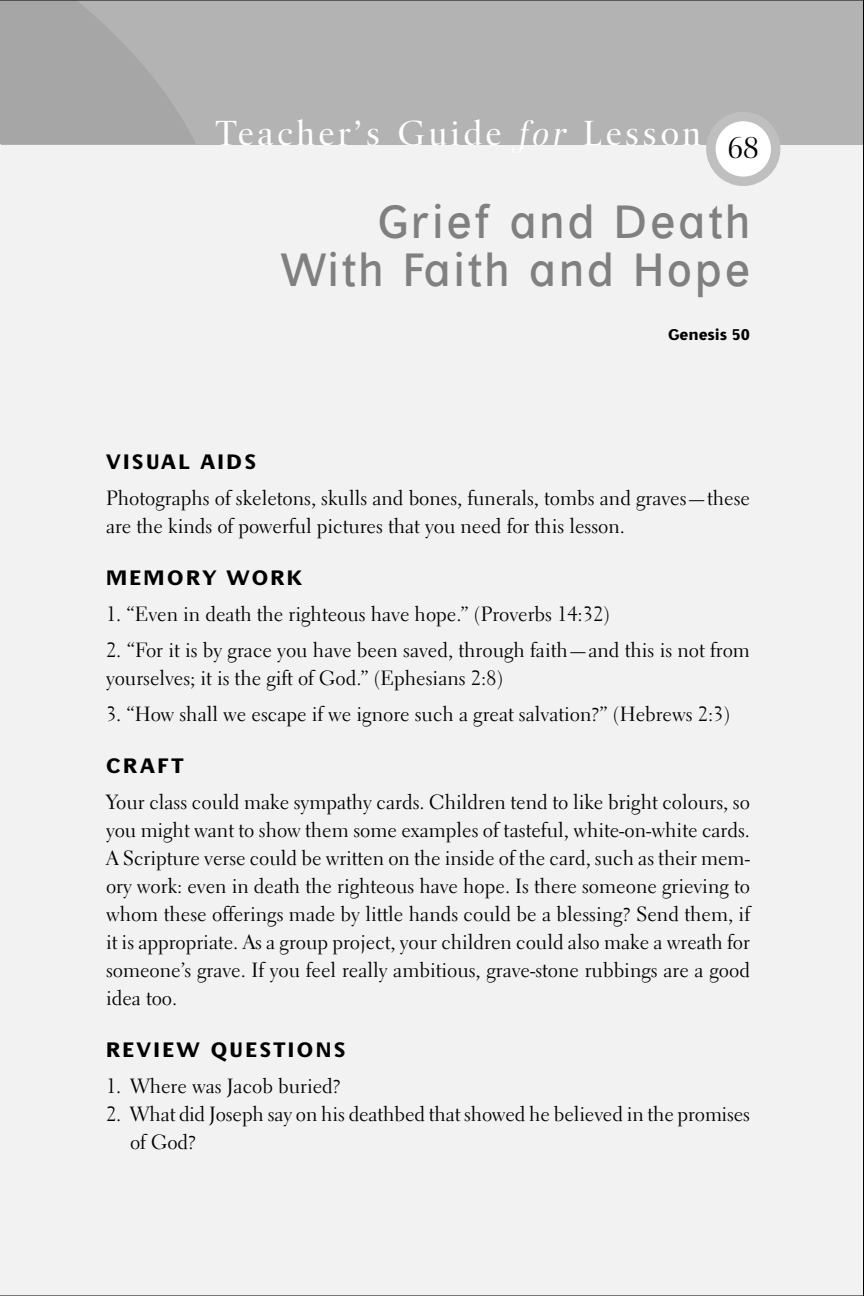
<style>
.page{position:relative;width:864px;height:1296px;background:#f2f2f2}
.page>*{position:absolute;margin:0;border:0;box-sizing:border-box;transform-origin:0 0}
.t1{font:48px/48px "Ulissa";letter-spacing:.065em;color:#808080;text-align:right}
.t2{font:36px "Promemoria";letter-spacing:.1em;color:#fff}
.t3{font:30px "Promemoria";color:#000}
.t4{font:700 21.6px "Ulissa";letter-spacing:.115em;color:#000}
.t5{font:20.4px/28px "Electra LH";color:#000}
.t6{font:700 16px "Ulissa";color:#000}
.s1{font-style:italic}
</style>
<div class="page">
<div style="left:1px;top:0;width:863px;height:144px;background:#b3b3b3"></div>
<svg style="left:1px;top:1px;width:194px;height:143px"></svg>
<div style="left:706px;top:112px;width:74px;height:74px;background:#bfbfbf;border-radius:50%"></div>
<div style="left:716px;top:121px;width:55px;height:56px;background:#fff;border-radius:50%"></div>
<hr style="left:0;top:0;width:1px;height:1296px;background:#000">
<hr style="left:863px;top:0;width:1px;height:1296px;background:#000">
<hr style="left:0;top:1295px;width:864px;height:1px;background:#000">
<hr style="left:0;top:0;width:864px;height:1px;background:#000">
<h2 class="t2" style="left:216px;top:119px;width:487px">Teacher’s Guide <span class="s1">for</span> Lesson</h2>
<h3 class="t3" style="left:728px;top:136px;width:32px">68</h3>
<h1 class="t1" style="left:281px;top:203px;width:471px">Grief and Death<br>With Faith and Hope</h1>
<p class="t6" style="left:668px;top:329px;width:83px">Genesis 50</p>
<p class="t4" style="left:106px;top:453px;width:152px">VISUAL AIDS</p>
<p class="t5" style="left:106px;top:486px;width:646px">Photographs of skeletons, skulls and bones, funerals, tombs and graves—these are the kinds of powerful pictures that you need for this lesson.</p>
<p class="t4" style="left:106px;top:569px;width:198px">MEMORY WORK</p>
<p class="t5" style="left:106px;top:602px;width:506px">1. “Even in death the righteous have hope.” (Proverbs 14:32)</p>
<p class="t5" style="left:106px;top:638px;width:646px">2. “For it is by grace you have been saved, through faith—and this is not from yourselves; it is the gift of God.” (Ephesians 2:8)</p>
<p class="t5" style="left:106px;top:702px;width:626px">3. “How shall we escape if we ignore such a great salvation?” (Hebrews 2:3)</p>
<p class="t4" style="left:106px;top:757px;width:79px">CRAFT</p>
<p class="t5" style="left:106px;top:790px;width:646px;text-align:justify">Your class could make sympathy cards. Children tend to like bright colours, so you might want to show them some examples of tasteful, white-on-white cards.<br>A Scripture verse could be written on the inside of the card, such as their mem&shy;ory work: even in death the righteous have hope. Is there someone grieving to whom these offerings made by little hands could be a blessing? Send them, if it is appropriate. As a group project, your children could also make a wreath for someone’s grave. If you feel really ambitious, grave-stone rubbings are a good idea too.</p>
<p class="t4" style="left:106px;top:1041px;width:241px">REVIEW QUESTIONS</p>
<p class="t5" style="left:106px;top:1074px;width:236px">1. Where was Jacob buried?</p>
<p class="t5" style="left:130px;top:1102px;width:622px;text-indent:-24px">2. What did Joseph say on his deathbed that showed he believed in the promises of God?</p>
</div>
